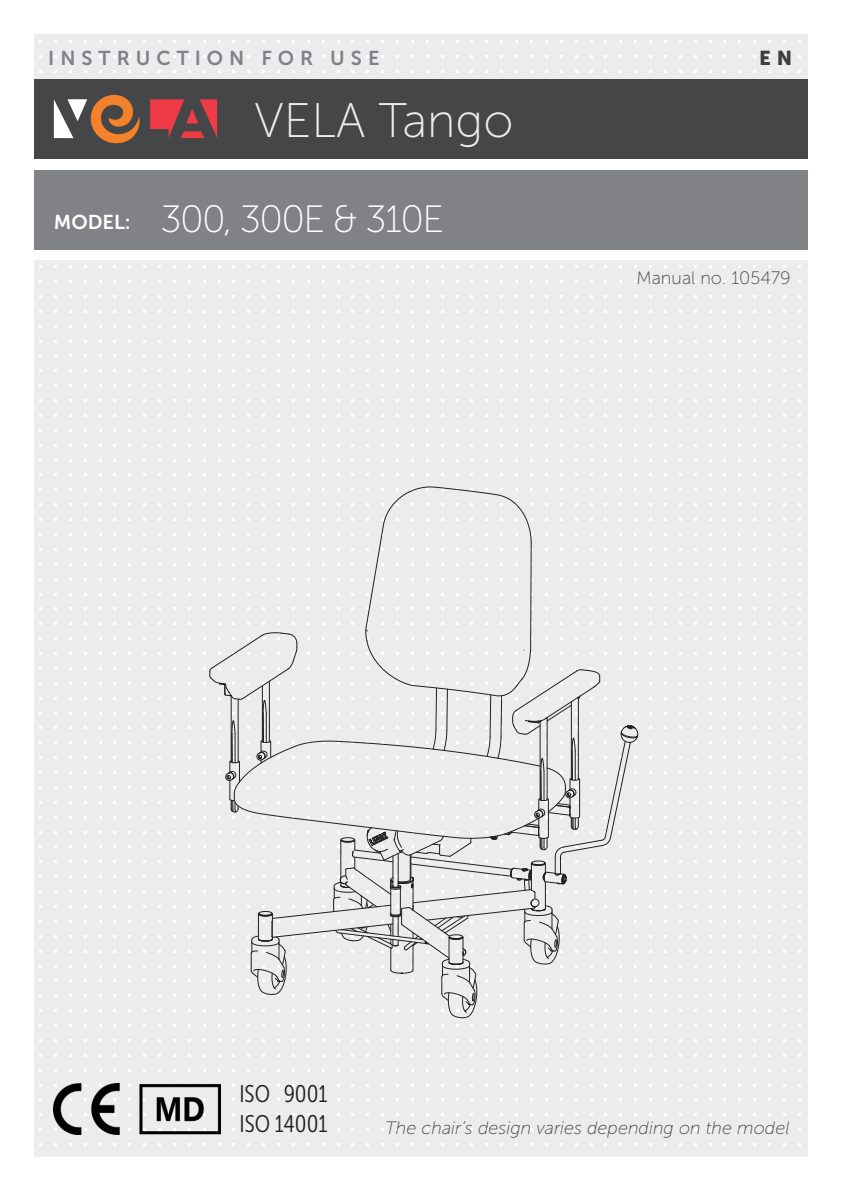
<style>
.page{position:relative;width:842px;height:1191px;background:#fff}
.page>*{position:absolute;margin:0;border:0;box-sizing:border-box;transform-origin:0 0}
.Tilteloverskrift{font:48.4px "Museo Sans 100";color:#ececee}
.Variant_nummer{font:38px "Museo Sans 100";letter-spacing:-.04em;color:#fff}
.Overskrift_blå{font:24px/30px "Museo Sans Cond 300";color:#231f20}
.BRUGERMANUAL{font:20px "Museo Sans 700";letter-spacing:.3em;color:#808285}
.VARIANT{font:20px "Museo Sans 700";color:#fff}
.Landekode{font:20px "Museo Sans 900";color:#3e3e3f}
.t1{font:italic 18px "Museo Sans 100";color:#454647}
.t2{font:18px "Museo Sans 100";color:#454647}
</style>
<div class="page">
<div style="left:34px;top:261px;width:774px;height:896px;background:#ececee"></div>
<div style="left:34px;top:34px;width:774px;height:45px;background:#ececee"></div>
<div style="left:34px;top:79px;width:774px;height:80px;background:#454647"></div>
<svg style="left:73px;top:99px;width:14px;height:22px"></svg>
<svg style="left:186px;top:108px;width:12px;height:16px"></svg>
<svg style="left:200px;top:99px;width:17px;height:39px"></svg>
<svg style="left:184px;top:131px;width:20px;height:7px"></svg>
<svg style="left:54px;top:99px;width:19px;height:39px"></svg>
<svg style="left:150px;top:99px;width:34px;height:39px"></svg>
<svg style="left:90px;top:95px;width:50px;height:48px"></svg>
<div style="left:34px;top:170px;width:774px;height:79px;background:#808285"></div>
<svg style="left:365px;top:486px;width:167px;height:213px"></svg>
<svg style="left:292px;top:819px;width:41px;height:15px"></svg>
<svg style="left:560px;top:905px;width:2px;height:48px"></svg>
<svg style="left:248px;top:905px;width:136px;height:92px"></svg>
<svg style="left:619px;top:725px;width:20px;height:19px"></svg>
<svg style="left:263px;top:632px;width:14px;height:8px"></svg>
<svg style="left:277px;top:632px;width:21px;height:38px"></svg>
<svg style="left:233px;top:667px;width:56px;height:33px"></svg>
<svg style="left:578px;top:667px;width:23px;height:9px"></svg>
<svg style="left:596px;top:676px;width:11px;height:10px"></svg>
<svg style="left:512px;top:543px;width:66px;height:192px"></svg>
<svg style="left:537px;top:682px;width:59px;height:47px"></svg>
<hr style="left:547px;top:717px;width:1px;height:83px;background:#231f20">
<svg style="left:575px;top:695px;width:6px;height:5px"></svg>
<hr style="left:578px;top:697px;width:1px;height:82px;background:#231f20">
<hr style="left:571px;top:702px;width:1px;height:77px;background:#231f20">
<hr style="left:238px;top:699px;width:1px;height:63px;background:#231f20">
<hr style="left:231px;top:696px;width:1px;height:66px;background:#231f20">
<hr style="left:269px;top:681px;width:1px;height:61px;background:#231f20">
<svg style="left:486px;top:694px;width:17px;height:18px"></svg>
<svg style="left:426px;top:682px;width:22px;height:30px"></svg>
<svg style="left:560px;top:726px;width:21px;height:25px"></svg>
<svg style="left:256px;top:697px;width:24px;height:15px"></svg>
<svg style="left:218px;top:712px;width:323px;height:107px"></svg>
<svg style="left:441px;top:982px;width:37px;height:36px"></svg>
<svg style="left:203px;top:634px;width:60px;height:65px"></svg>
<svg style="left:411px;top:816px;width:119px;height:11px"></svg>
<svg style="left:352px;top:827px;width:180px;height:155px"></svg>
<svg style="left:604px;top:740px;width:27px;height:108px"></svg>
<svg style="left:333px;top:816px;width:61px;height:95px"></svg>
<svg style="left:510px;top:860px;width:50px;height:107px"></svg>
<svg style="left:530px;top:751px;width:74px;height:133px"></svg>
<img style="left:53px;top:1083px;width:168px;height:51px">
<p class="BRUGERMANUAL" style="left:48px;top:46px;width:333px">INSTRUCTION FOR USE</p>
<p class="Landekode" style="left:759px;top:46px;width:35px">E N</p>
<p class="VARIANT" style="left:54px;top:211px;width:78px">MODEL:</p>
<p class="Tilteloverskrift" style="left:255px;top:95px;width:260px">VELA Tango</p>
<p class="Variant_nummer" style="left:160px;top:198px;width:285px">300, 300E &amp; 310E</p>
<p class="t2" style="left:636px;top:268px;width:156px">Manual no. 105479</p>
<p class="Overskrift_blå" style="left:239px;top:1078px;width:90px">ISO 9001<br>ISO 14001</p>
<p class="t1" style="left:385px;top:1118px;width:406px">The chair’s design varies depending on the model</p>
</div>
